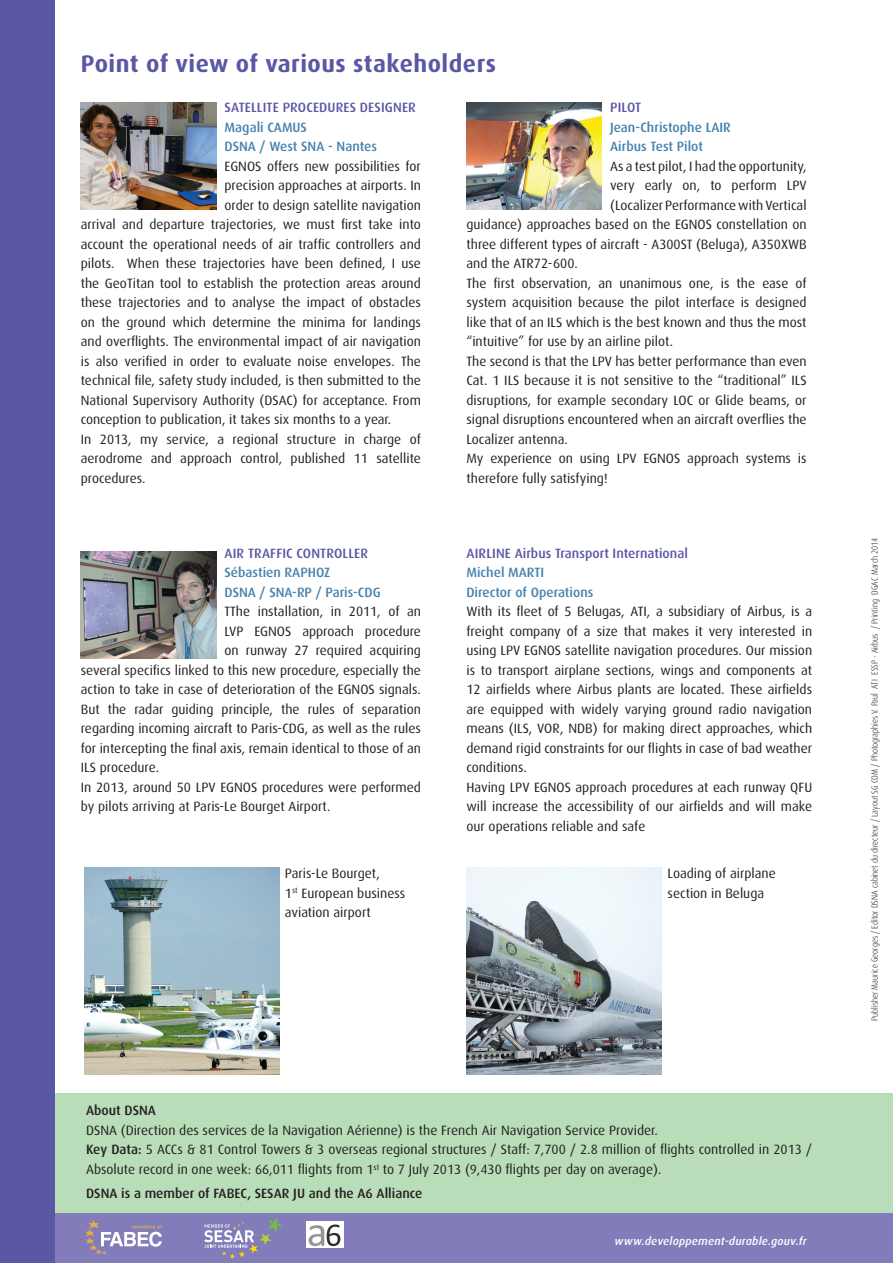
<style>
.page{position:relative;width:893px;height:1263px;background:#fff}
.page>*{position:absolute;margin:0;border:0;box-sizing:border-box;transform-origin:0 0}
.t1{font:700 24px "Dax OT";letter-spacing:.02em;color:#5a57a5}
.t2{font:13.5px/19.5px "Dax OT";color:#231f20}
.t3{font:500 13.5px/19.5px "Dax OT";color:#4682ae}
.t4{font:500 13.5px "Dax OT";letter-spacing:.01em;color:#5a57a5}
.t5{font:500 13.5px "Dax OT";color:#231f20}
.t6{font:italic 500 11.25px "Dax OT";letter-spacing:.02em;color:#fff}
.t7{font:300 condensed 9px "Dax OT";color:#231f20}
.s1{font-weight:500}
</style>
<div class="page">
<div style="left:30px;top:1094px;width:863px;height:169px;background:#b8ddb8"></div>
<div style="left:0;top:1213px;width:893px;height:50px;background:#827cba"></div>
<img style="left:85px;top:867px;width:194px;height:208px">
<svg style="left:85px;top:1220px;width:77px;height:34px"></svg>
<svg style="left:204px;top:1217px;width:79px;height:42px"></svg>
<div style="left:306px;top:1222px;width:37px;height:26px;background:#fff"></div>
<svg style="left:309px;top:1224px;width:31px;height:22px"></svg>
<img style="left:81px;top:102px;width:135px;height:108px">
<img style="left:466px;top:102px;width:136px;height:108px">
<img style="left:81px;top:551px;width:135px;height:108px">
<img style="left:466px;top:867px;width:195px;height:208px">
<div style="left:0;top:0;width:54px;height:1263px;background:#5a57a5"></div>
<h1 class="t1" style="left:81px;top:51px;width:417px">Point of view of various stakeholders</h1>
<p class="t4" style="left:225px;top:100px;width:82px">Satellite Proced</p>
<p class="t4" style="left:328px;top:100px;width:49px">ures Designe</p>
<p class="t4" style="left:408px;top:100px;width:9px">r</p>
<p class="t3" style="left:225px;top:118px;width:154px">Magali CAMUS<br>DSNA / West SNA - Nantes</p>
<p class="t2" style="left:225px;top:157px;width:198px">EGNOS offers new possibilities for</p>
<p class="t2" style="left:225px;top:176px;width:198px">precision approaches at airports. In</p>
<p class="t2" style="left:225px;top:196px;width:198px">order to design satellite navigation</p>
<p class="t2" style="left:81px;top:215px;width:342px">arrival and departure trajectories, we must first take into</p>
<p class="t2" style="left:81px;top:235px;width:342px">account the operational needs of air traffic controllers and</p>
<p class="t2" style="left:81px;top:254px;width:342px">pilots. When these trajectories have been defined, I use</p>
<p class="t2" style="left:81px;top:274px;width:342px">the GeoTitan tool to establish the protection areas around</p>
<p class="t2" style="left:81px;top:293px;width:342px">these trajectories and to analyse the impact of obstacles</p>
<p class="t2" style="left:81px;top:313px;width:342px">on the ground which determine the minima for landings</p>
<p class="t2" style="left:81px;top:332px;width:342px">and overflights. The environmental impact of air navigation</p>
<p class="t2" style="left:81px;top:352px;width:342px">is also verified in order to evaluate noise envelopes. The</p>
<p class="t2" style="left:81px;top:371px;width:342px">technical file, safety study included, is then submitted to the</p>
<p class="t2" style="left:81px;top:391px;width:342px">National Supervisory Authority (DSAC) for acceptance. From</p>
<p class="t2" style="left:81px;top:410px;width:312px">conception to publication, it takes six months to a year.</p>
<p class="t2" style="left:81px;top:430px;width:342px">In 2013, my service, a regional structure in charge of</p>
<p class="t2" style="left:81px;top:449px;width:342px">aerodrome and approach control, published 11 satellite</p>
<p class="t2" style="left:81px;top:469px;width:66px">procedures.</p>
<p class="t4" style="left:610px;top:100px;width:32px">Pilot</p>
<p class="t3" style="left:610px;top:117px;width:121px">Jean-Christophe LAIR<br>Airbus Test Pilot</p>
<p class="t2" style="left:610px;top:156px;width:198px">As a test pilot, I had the opportunity,</p>
<p class="t2" style="left:610px;top:176px;width:198px">very early on, to perform LPV</p>
<p class="t2" style="left:610px;top:195px;width:198px">(Localizer Performance with Vertical</p>
<p class="t2" style="left:466px;top:215px;width:342px">guidance) approaches based on the EGNOS constellation on</p>
<p class="t2" style="left:466px;top:234px;width:342px">three different types of aircraft - A300ST (Beluga), A350XWB</p>
<p class="t2" style="left:466px;top:254px;width:113px">and the ATR72-600.</p>
<p class="t2" style="left:466px;top:273px;width:342px">The first observation, an unanimous one, is the ease of</p>
<p class="t2" style="left:466px;top:293px;width:342px">system acquisition because the pilot interface is designed</p>
<p class="t2" style="left:466px;top:312px;width:342px">like that of an ILS which is the best known and thus the most</p>
<p class="t2" style="left:466px;top:332px;width:208px">“intuitive” for use by an airline pilot.</p>
<p class="t2" style="left:466px;top:351px;width:342px">The second is that the LPV has better performance than even</p>
<p class="t2" style="left:466px;top:371px;width:342px">Cat. 1 ILS because it is not sensitive to the “traditional” ILS</p>
<p class="t2" style="left:466px;top:390px;width:342px">disruptions, for example secondary LOC or Glide beams, or</p>
<p class="t2" style="left:466px;top:410px;width:342px">signal disruptions encountered when an aircraft overflies the</p>
<p class="t2" style="left:466px;top:429px;width:103px">Localizer antenna.</p>
<p class="t2" style="left:466px;top:449px;width:342px">My experience on using LPV EGNOS approach systems is</p>
<p class="t2" style="left:466px;top:468px;width:143px">therefore fully satisfying!</p>
<p class="t4" style="left:225px;top:545px;width:117px">Air Traffic Controlle</p>
<p class="t4" style="left:360px;top:545px;width:9px">r</p>
<p class="t3" style="left:225px;top:563px;width:158px">Sébastien RAPHOZ<br>DSNA / SNA-RP / Paris-CDG</p>
<p class="t2" style="left:225px;top:602px;width:198px">TThe installation, in 2011, of an</p>
<p class="t2" style="left:225px;top:621px;width:198px">LVP EGNOS approach procedure</p>
<p class="t2" style="left:225px;top:641px;width:198px">on runway 27 required acquiring</p>
<p class="t2" style="left:81px;top:660px;width:342px">several specifics linked to this new procedure, especially the</p>
<p class="t2" style="left:81px;top:680px;width:342px">action to take in case of deterioration of the EGNOS signals.</p>
<p class="t2" style="left:81px;top:699px;width:342px">But the radar guiding principle, the rules of separation</p>
<p class="t2" style="left:81px;top:719px;width:342px">regarding incoming aircraft to Paris-CDG, as well as the rules</p>
<p class="t2" style="left:81px;top:738px;width:342px">for intercepting the final axis, remain identical to those of an</p>
<p class="t2" style="left:81px;top:758px;width:80px">ILS procedure.</p>
<p class="t2" style="left:81px;top:777px;width:342px">In 2013, around 50 LPV EGNOS procedures were performed</p>
<p class="t2" style="left:81px;top:797px;width:251px">by pilots arriving at Paris-Le Bourget Airport.</p>
<p class="t2" style="left:285px;top:864px;width:122px">Paris-Le Bourget,<br>1<sup>st</sup> European business aviation airport</p>
<p class="t4" style="left:467px;top:545px;width:223px">AIRLINE Airbus Transport International</p>
<p class="t3" style="left:466px;top:563px;width:128px">Michel MARTI<br>Director of Operations</p>
<p class="t2" style="left:466px;top:602px;width:347px">With its fleet of 5 Belugas, ATI, a subsidiary of Airbus, is a freight company of a size that makes it very interested in using LPV EGNOS satellite navigation procedures. Our mission is to transport airplane sections, wings and components at 12 airfields where Airbus plants are located. These airfields are equipped with widely varying ground radio navigation means (ILS, VOR, NDB) for making direct approaches, which demand rigid constraints for our flights in case of bad weather conditions.<br>Having LPV EGNOS approach procedures at each runway QFU will increase the accessibility of our airfields and will make our operations reliable and safe</p>
<p class="t2" style="left:668px;top:864px;width:110px">Loading of airplane section in Beluga</p>
<p class="t5" style="left:86px;top:1103px;width:71px">About DSNA</p>
<p class="t2" style="left:86px;top:1121px;width:727px">DSNA (Direction des services de la Navigation Aérienne) is the French Air Navigation Service Provider.<br><span class="s1">Key Data:</span> 5 ACCs &amp; 81 Control Towers &amp; 3 overseas regional structures / Staff: 7,700 / 2.8 million of flights controlled in 2013 /<br>Absolute record in one week: 66,011 flights from 1<sup>st</sup> to 7 July 2013 (9,430 flights per day on average).</p>
<p class="t5" style="left:86px;top:1185px;width:338px">DSNA is a member of FABEC, SESAR ju and the A6 Alliance</p>
<p class="t6" style="left:614px;top:1234px;width:194px">www.developpement-durable.gouv.fr</p>
<p class="t7" style="left:869px;top:1020px;width:484px;rotate:-90deg">Publisher Maurice Georges / Editor DSNA cabinet du directeur / Layout SG COM / Photographies V. Paul ATI ESSP - Airbus / Printing DGAC March 2014</p>
</div>
